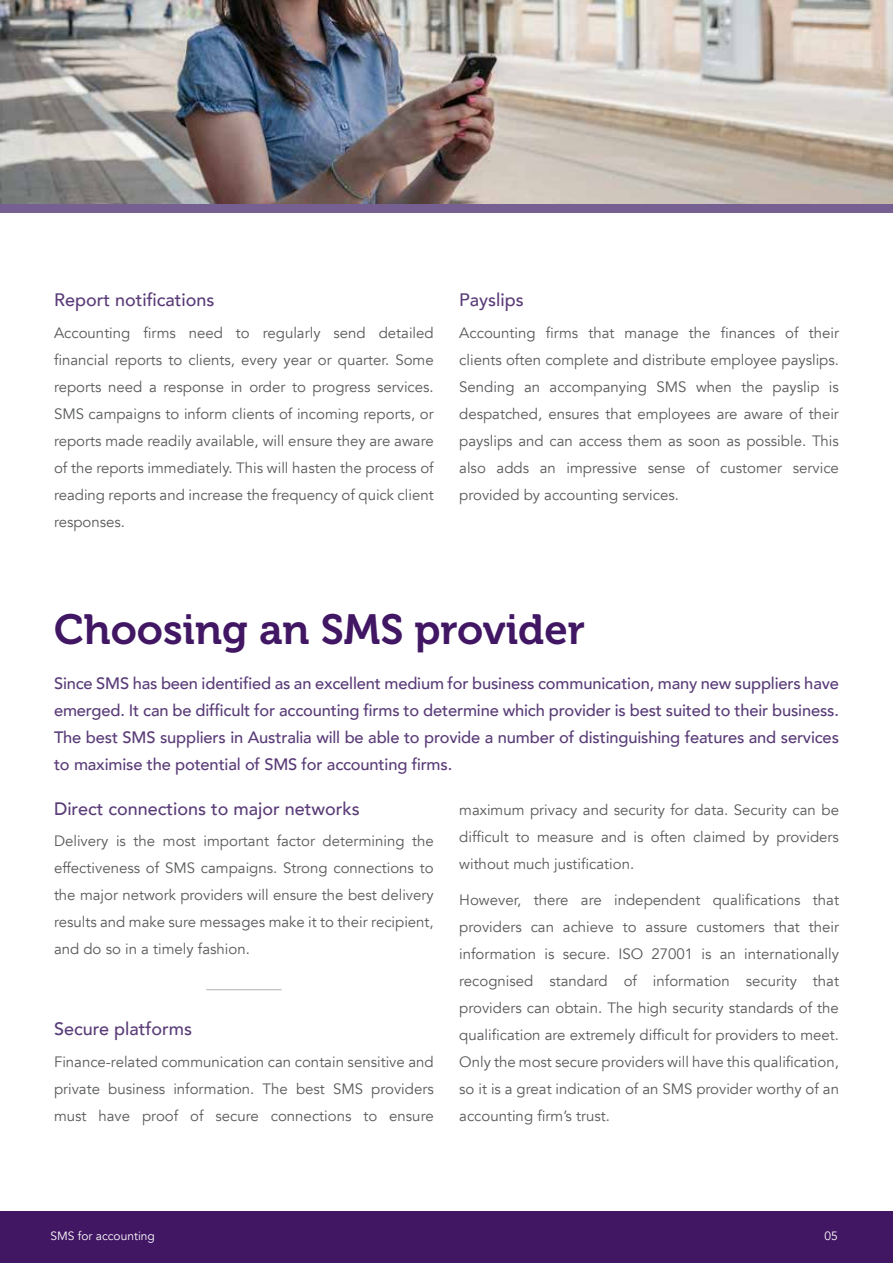
<style>
.page{position:relative;width:893px;height:1263px;background:#fff}
.page>*{position:absolute;margin:0;border:0;box-sizing:border-box;transform-origin:0 0}
.t1{font:42px "Museo 700";color:#411663}
.t2{font:500 18px "Avenir";color:#5a3c78}
.t3{font:500 16.5px/27px "Avenir";letter-spacing:-.01em;color:#5a3c78;text-align:justify}
.t4{font:15px/27px "Avenir";color:#58595b;text-align:justify}
.t5{font:12px "Avenir";color:#fff}
</style>
<div class="page">
<div style="left:0;top:1212px;width:893px;height:51px;background:#411663"></div>
<img style="left:0;top:0;width:893px;height:204px">
<div style="left:0;top:204px;width:893px;height:9px;background:#765f91"></div>
<hr style="left:206px;top:989px;width:75px;height:1px;background:#afafb0">
<p class="t2" style="left:54px;top:284px;width:162px">Report notifications</p>
<p class="t4" style="left:54px;top:319px;width:381px">Accounting firms need to regularly send detailed financial reports to clients, every year or quarter. Some reports need a response in order to progress services.<br>SMS campaigns to inform clients of incoming reports, or reports made readily available, will ensure they are aware of the reports immediately. This will hasten the process of reading reports and increase the frequency of quick client responses.</p>
<p class="t2" style="left:459px;top:284px;width:66px">Payslips</p>
<p class="t4" style="left:459px;top:319px;width:381px">Accounting firms that manage the finances of their clients often complete and distribute employee payslips.<br>Sending an accompanying SMS when the payslip is despatched, ensures that employees are aware of their payslips and can access them as soon as possible. This also adds an impressive sense of customer service provided by accounting services.</p>
<h1 class="t1" style="left:54px;top:606px;width:533px">Choosing an SMS provider</h1>
<p class="t3" style="left:54px;top:668px;width:786px">Since SMS has been identified as an excellent medium for business communication, many new suppliers have emerged. It can be difficult for accounting firms to determine which provider is best suited to their business.<br>The best SMS suppliers in Australia will be able to provide a number of distinguishing features and services to maximise the potential of SMS for accounting firms.</p>
<p class="t2" style="left:54px;top:793px;width:307px">Direct connections to major networks</p>
<p class="t4" style="left:54px;top:828px;width:381px">Delivery is the most important factor determining the effectiveness of SMS campaigns. Strong connections to the major network providers will ensure the best delivery results and make sure messages make it to their recipient, and do so in a timely fashion.</p>
<p class="t4" style="left:459px;top:796px;width:381px">maximum privacy and security for data. Security can be difficult to measure and is often claimed by providers without much justification.</p>
<p class="t4" style="left:459px;top:886px;width:381px">However, there are independent qualifications that providers can achieve to assure customers that their information is secure. ISO 27001 is an internationally recognised standard of information security that providers can obtain. The high security standards of the qualification are extremely difficult for providers to meet.<br>Only the most secure providers will have this qualification, so it is a great indication of an SMS provider worthy of an accounting firm’s trust.</p>
<p class="t2" style="left:54px;top:1013px;width:140px">Secure platforms</p>
<p class="t4" style="left:54px;top:1048px;width:381px">Finance-related communication can contain sensitive and private business information. The best SMS providers must have proof of secure connections to ensure</p>
<p class="t5" style="left:50px;top:1229px;width:106px">SMS for accounting</p>
<p class="t5" style="left:824px;top:1229px;width:15px">05</p>
</div>
